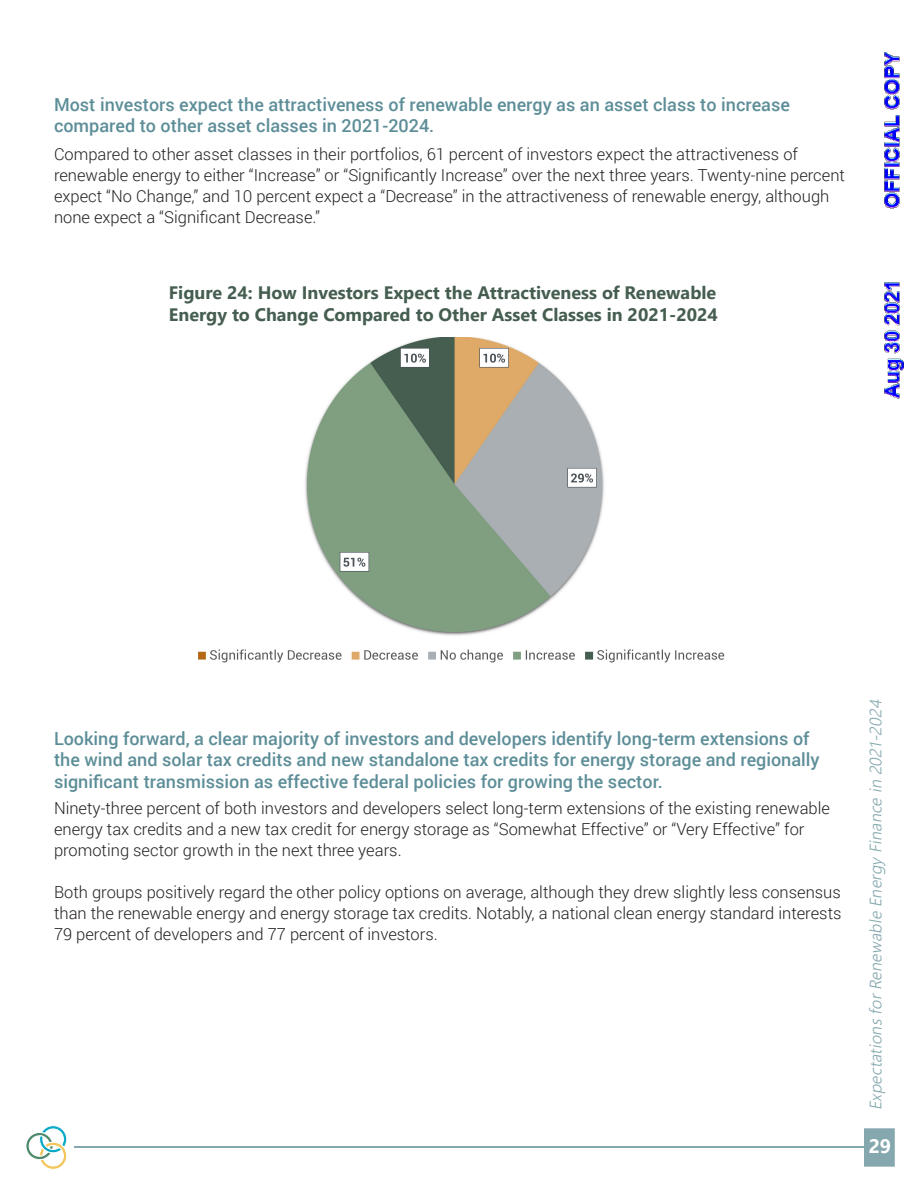
<style>
.page{position:relative;width:918px;height:1188px;background:#fff}
.page>*{position:absolute;margin:0;border:0;box-sizing:border-box;transform-origin:0 0}
.t1{font:700 19.5px "Segoe UI";color:#fff}
.t2{font:500 18px/21.6px "Roboto";color:#5d8e98}
.t3{font:700 18px/21.6px "Segoe UI";color:#455e50}
.t4{font:300 16.5px/21px "Roboto";color:#231f20}
.t5{font:italic 300 16.5px "Segoe UI";color:#84a8ae}
</style>
<div class="page">
<hr style="left:75px;top:1147px;width:805px;height:1px;background:#84a8ae">
<div style="left:864px;top:1128px;width:31px;height:39px;background:#84a8ae;border:2px solid #84a8ae"></div>
<svg style="left:26px;top:1125px;width:41px;height:45px"></svg>
<img style="left:198px;top:338px;width:527px;height:325px">
<img style="left:884px;top:52px;width:16px;height:157px">
<img style="left:884px;top:282px;width:20px;height:117px">
<p class="t2" style="left:54px;top:93px;width:737px">Most investors expect the attractiveness of renewable energy as an asset class to increase compared to other asset classes in 2021-2024.</p>
<p class="t4" style="left:54px;top:143px;width:793px">Compared to other asset classes in their portfolios, 61 percent of investors expect the attractiveness of renewable energy to either “Increase” or “Significantly Increase” over the next three years. Twenty-nine percent expect “No Change,” and 10 percent expect a “Decrease” in the attractiveness of renewable energy, although none expect a “Significant Decrease.”</p>
<p class="t3" style="left:169px;top:281px;width:550px">Figure 24: How Investors Expect the Attractiveness of Renewable<br>Energy to Change Compared to Other Asset Classes in 2021-2024</p>
<p class="t2" style="left:54px;top:727px;width:767px">Looking forward, a clear majority of investors and developers identify long-term extensions of the wind and solar tax credits and new standalone tax credits for energy storage and regionally significant transmission as effective federal policies for growing the sector.</p>
<p class="t4" style="left:54px;top:797px;width:778px">Ninety-three percent of both investors and developers select long-term extensions of the existing renewable energy tax credits and a new tax credit for energy storage as “Somewhat Effective” or “Very Effective” for promoting sector growth in the next three years.</p>
<p class="t4" style="left:54px;top:881px;width:789px;text-align:justify">Both groups positively regard the other policy options on average, although they drew slightly less consensus than the renewable energy and energy storage tax credits. Notably, a national clean energy standard interests 79 percent of developers and 77 percent of investors.</p>
<p class="t5" style="left:860px;top:1110px;width:417px;rotate:-90deg">ExpectationsforRenewableEnergyFinancein 2021-2024</p>
<p class="t1" style="left:869px;top:1128px;width:24px">29</p>
</div>
